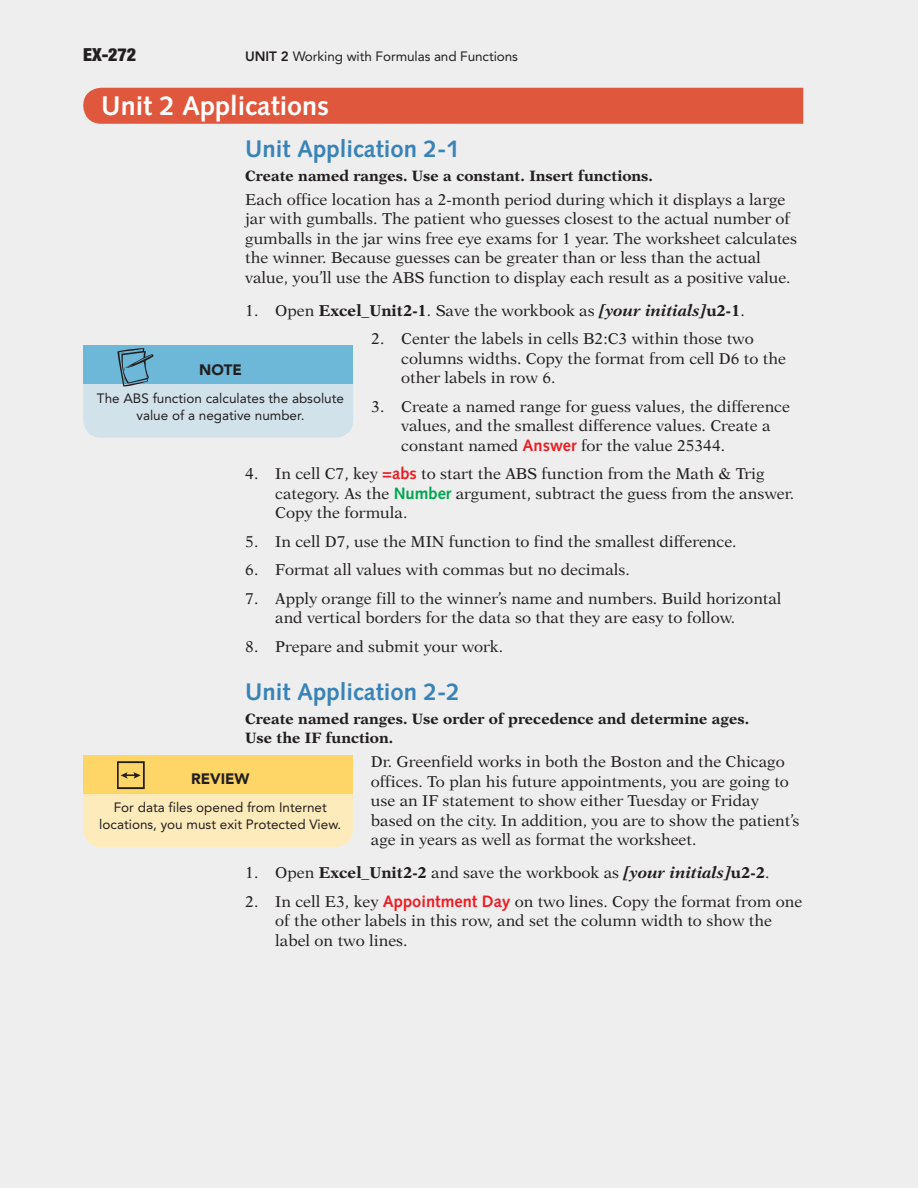
<style>
.page{position:relative;width:918px;height:1188px;background:#eeeeef}
.page>*{position:absolute;margin:0;border:0;box-sizing:border-box;transform-origin:0 0}
.t1{font:700 27px "Syntax LT Std";color:#fff}
.t2{font:700 24px "Syntax LT Std";color:#3983b7}
.t3{font:900 condensed 18px "Helvetica Neue LT Std";color:#231f20}
.t4{font:15.75px/19.5px "New Aster LT Std";color:#231f20}
.t5{font:700 15px/19.5px "New Aster LT Std";color:#231f20}
.t6{font:900 15px "Avenir LT Std";color:#231f20}
.t7{font:13.5px/16.5px "Avenir LT Std";color:#231f20;text-align:center}
.s1{font-weight:800}
.s2{font-weight:700}
.s3{font-weight:700;font-style:italic}
.s4{font-family:"Syntax LT Std";font-weight:700;font-size:16.5px;color:#ee1d23}
.s5{font-family:"Syntax LT Std";font-weight:700;font-size:16.5px;color:#00a54f}
</style>
<div class="page">
<div style="left:83px;top:88px;width:720px;height:36px;background:#df573d"></div>
<div style="left:83px;top:351px;width:270px;height:87px;background:#d1e2eb;border-radius:18px"></div>
<div style="left:83px;top:345px;width:270px;height:39px;background:#6db8d8"></div>
<svg style="left:117px;top:348px;width:37px;height:39px"></svg>
<div style="left:83px;top:761px;width:270px;height:86px;background:#feebbb;border-radius:18px"></div>
<div style="left:83px;top:755px;width:270px;height:39px;background:#fed667"></div>
<svg style="left:117px;top:761px;width:28px;height:28px"></svg>
<p class="t3" style="left:83px;top:48px;width:54px">EX-272</p>
<p class="t7" style="left:245px;top:49px;width:274px"><span class="s1">UNIT 2</span> Working with Formulas and Functions</p>
<h1 class="t1" style="left:101px;top:94px;width:230px">Unit 2 Applications</h1>
<h2 class="t2" style="left:245px;top:138px;width:216px">Unit Application 2-1</h2>
<p class="t5" style="left:245px;top:167px;width:409px">Create named ranges. Use a constant. Insert functions.</p>
<p class="t4" style="left:245px;top:191px;width:553px">Each office location has a 2-month period during which it displays a large jar with gumballs. The patient who guesses closest to the actual number of gumballs in the jar wins free eye exams for 1 year. The worksheet calculates the winner. Because guesses can be greater than or less than the actual value, you’ll use the ABS function to display each result as a positive value.</p>
<p class="t4" style="left:245px;top:302px;width:501px">1. Open <span class="s2">Excel_Unit2-1</span>. Save the workbook as <span class="s3">[your initials]</span><span class="s2">u2-1</span>.</p>
<p class="t4" style="left:401px;top:330px;width:386px;text-indent:-30px">2. Center the labels in cells B2:C3 within those two columns widths. Copy the format from cell D6 to the other labels in row 6.</p>
<p class="t4" style="left:401px;top:398px;width:390px;text-indent:-30px">3. Create a named range for guess values, the difference values, and the smallest difference values. Create a constant named <span class="s4">Answer</span> for the value 25344.</p>
<p class="t4" style="left:275px;top:465px;width:520px;text-indent:-30px">4. In cell C7, key <span class="s4">=abs</span> to start the ABS function from the Math &amp; Trig category. As the <span class="s5">Number</span> argument, subtract the guess from the answer.<br>Copy the formula.</p>
<p class="t4" style="left:245px;top:533px;width:493px">5. In cell D7, use the MIN function to find the smallest difference.</p>
<p class="t4" style="left:245px;top:561px;width:386px">6. Format all values with commas but no decimals.</p>
<p class="t4" style="left:275px;top:590px;width:508px;text-indent:-30px">7. Apply orange fill to the winner’s name and numbers. Build horizontal and vertical borders for the data so that they are easy to follow.</p>
<p class="t4" style="left:245px;top:638px;width:259px">8. Prepare and submit your work.</p>
<h2 class="t2" style="left:245px;top:681px;width:216px">Unit Application 2-2</h2>
<p class="t5" style="left:245px;top:710px;width:505px">Create named ranges. Use order of precedence and determine ages.<br>Use the IF function.</p>
<p class="t4" style="left:371px;top:753px;width:430px">Dr. Greenfield works in both the Boston and the Chicago offices. To plan his future appointments, you are going to use an IF statement to show either Tuesday or Friday based on the city. In addition, you are to show the patient’s age in years as well as format the worksheet.</p>
<p class="t4" style="left:245px;top:864px;width:526px">1. Open <span class="s2">Excel_Unit2-2</span> and save the workbook as <span class="s3">[your initials]</span><span class="s2">u2-2</span>.</p>
<p class="t4" style="left:275px;top:893px;width:529px;text-indent:-30px">2. In cell E3, key <span class="s4">Appointment Day</span> on two lines. Copy the format from one of the other labels in this row, and set the column width to show the label on two lines.</p>
<p class="t6" style="left:199px;top:363px;width:44px">NOTE</p>
<p class="t7" style="left:97px;top:391px;width:249px">The ABS function calculates the absolute value of a negative number.</p>
<p class="t6" style="left:191px;top:772px;width:60px">REVIEW</p>
<p class="t7" style="left:99px;top:800px;width:244px">For data files opened from Internet locations, you must exit Protected View.</p>
</div>
